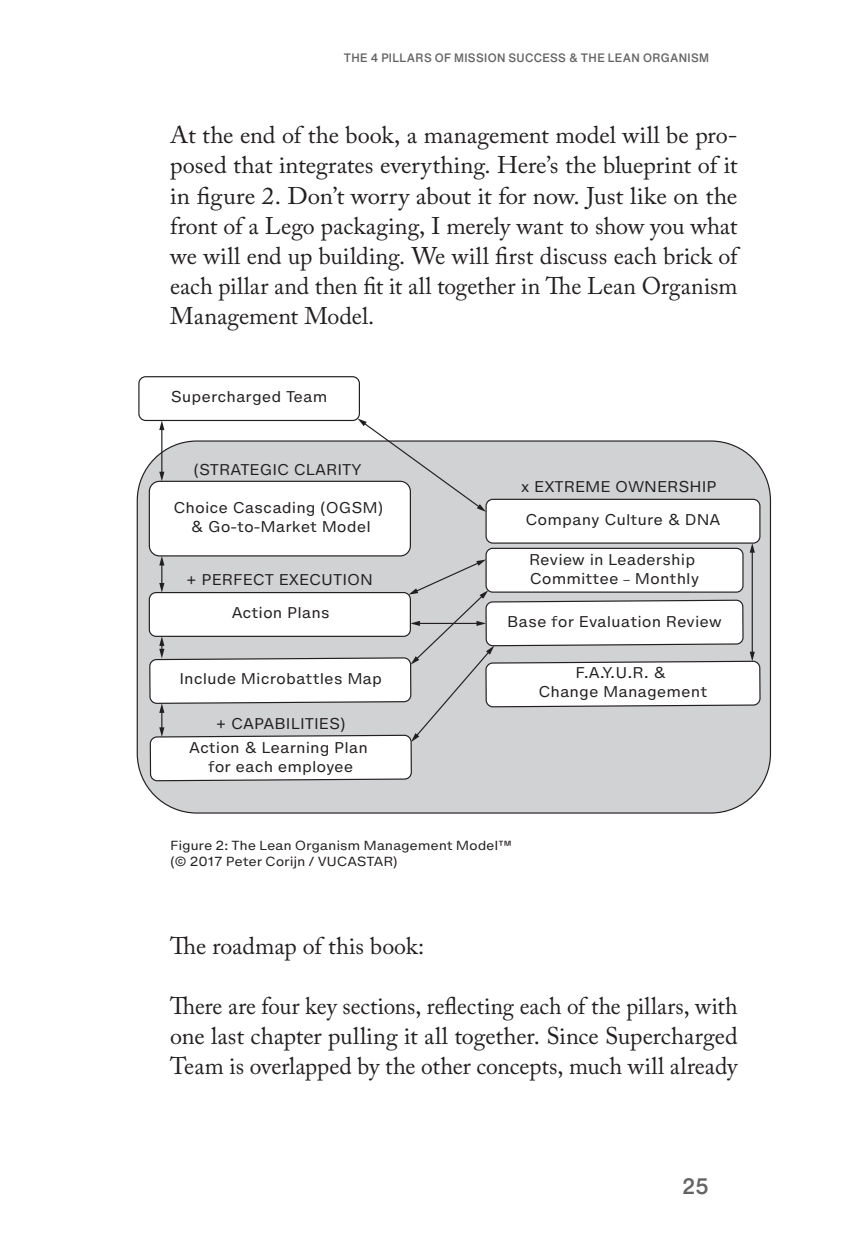
<style>
.page{position:relative;width:851px;height:1248px;background:#fff}
.page>*{position:absolute;margin:0;border:0;box-sizing:border-box;transform-origin:0 0}
.t1{font:24px/30px "Adobe Caslon Pro";color:#231f20;text-align:justify}
.t2{font:24px/30px "Adobe Caslon Pro";color:#231f20;text-align:justify;scale:.96 1}
.t3{font:500 22px "Helvetica Now Text";color:#636366}
.t4{font:14.2px/18.8px "Helvetica Now Micro";color:#231f20;text-align:center}
.t5{font:12px/16px "Helvetica Now Micro";letter-spacing:-.02em;color:#231f20;scale:1.04 1}
.t6{font:500 12px "Helvetica Now Text";letter-spacing:.03em;color:#636366}
.s1{font-family:"Myriad Pro"}
</style>
<div class="page">
<div style="left:137px;top:441px;width:633px;height:372px;background:#d1d2d4;border-radius:60px"></div>
<svg style="left:149px;top:376px;width:263px;height:437px"></svg>
<svg style="left:484px;top:440px;width:277px;height:373px"></svg>
<div style="left:149px;top:481px;width:261px;height:75px;background:#fff;border-radius:10px"></div>
<div style="left:149px;top:480px;width:262px;height:76px;border:1px solid #231f20;border-radius:10px"></div>
<svg style="left:357px;top:418px;width:129px;height:94px"></svg>
<hr style="left:161px;top:428px;width:1px;height:45px;background:#231f20">
<svg style="left:159px;top:420px;width:5px;height:10px"></svg>
<svg style="left:159px;top:471px;width:5px;height:10px"></svg>
<svg style="left:149px;top:543px;width:610px;height:238px"></svg>
<p class="t6" style="left:344px;top:49px;width:207px">THE 4 PILLARS OF MISSION SUCCESS</p>
<p class="t6" style="left:569px;top:49px;width:141px">&amp; THE LEAN ORGANISM</p>
<p class="t1" style="left:170px;top:120px;width:569px">At the end of the book, a management model will be pro&shy;posed that integrates everything. Here’s the blueprint of it in figure 2. Don’t worry about it for now. Just like on the front of a Lego packaging, I merely want to show you what we will end up building. We will first discuss each brick of each pillar and then fit it all together in The Lean Organism Management Model.</p>
<p class="t4" style="left:171px;top:387px;width:158px">Supercharged Team</p>
<p class="t4" style="left:193px;top:460px;width:169px">(STRATEGIC CLARITY</p>
<p class="t4" style="left:174px;top:498px;width:211px">Choice Cascading (OGSM) &amp; Go-to-Market Model</p>
<p class="t4" style="left:186px;top:570px;width:188px">+ PERFECT EXECUTION</p>
<p class="t4" style="left:232px;top:603px;width:100px">Action Plans</p>
<p class="t4" style="left:179px;top:669px;width:204px">Include Microbattles Map</p>
<p class="t4" style="left:216px;top:714px;width:131px">+ CAPABILITIES)</p>
<p class="t4" style="left:189px;top:738px;width:180px">Action &amp; Learning Plan for each employee</p>
<p class="t4" style="left:520px;top:477px;width:197px">x EXTREME OWNERSHIP</p>
<p class="t4" style="left:525px;top:510px;width:196px">Company Culture &amp; DNA</p>
<p class="t4" style="left:529px;top:550px;width:171px;text-align:left">Review in Leadership<br>Committee <span class="s1">–</span> Monthly</p>
<p class="t4" style="left:507px;top:612px;width:216px">Base for Evaluation Review</p>
<p class="t4" style="left:538px;top:663px;width:170px">F.A.Y.U.R. &amp;<br>Change Management</p>
<p class="t5" style="left:170px;top:837px;width:330px">Figure 2: The Lean Organism Management Model™ (© 2017 Peter Corijn / VUCASTAR)</p>
<p class="t1" style="left:170px;top:930px;width:256px">The roadmap of this book:</p>
<p class="t2" style="left:170px;top:990px;width:592px">There are four key sections, reflecting each of the pillars, with one last chapter pulling it all together. Since Supercharged Team is overlapped by the other concepts, much will already</p>
<p class="t3" style="left:681px;top:1169px;width:29px">25</p>
</div>
